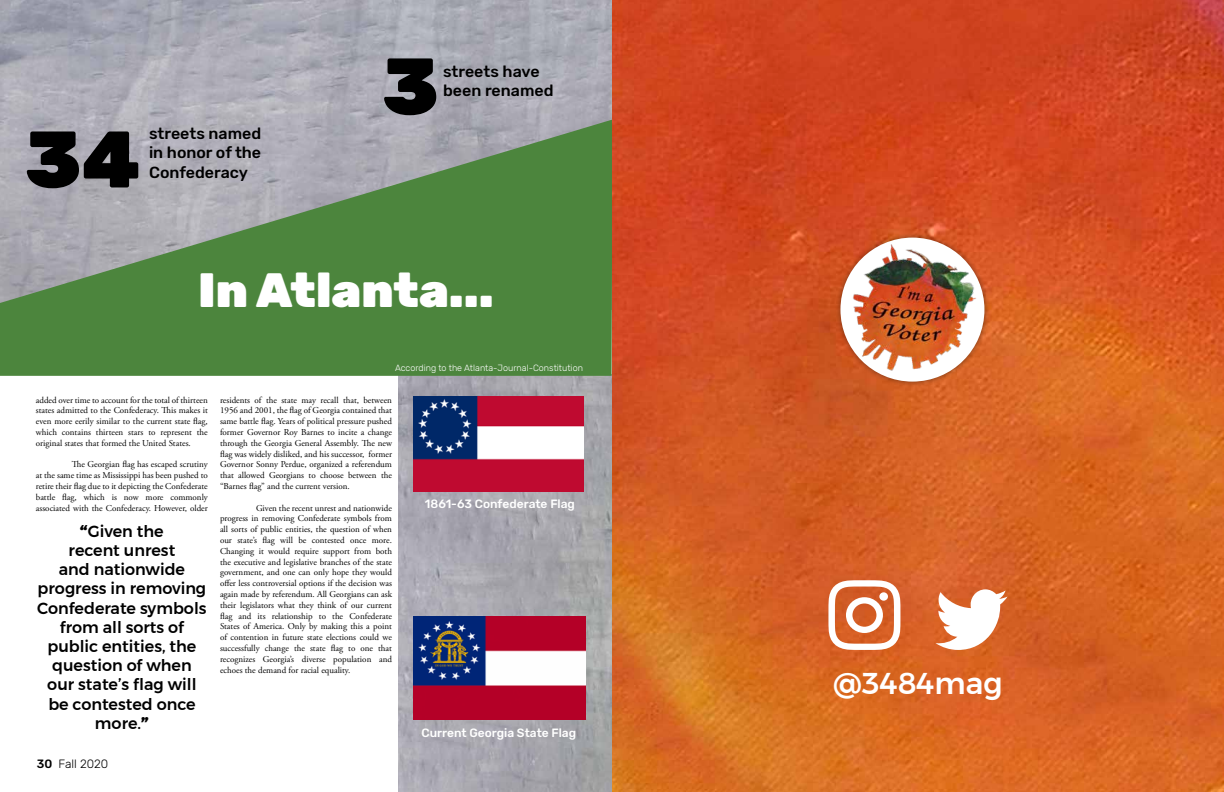
<style>
.page{position:relative;width:1224px;height:792px;background:#fff}
.page>*{position:absolute;margin:0;border:0;box-sizing:border-box;transform-origin:0 0}
.t1{font:900 80px "Rubik";color:#000}
.t2{font:900 48px "Rubik";color:#fff}
.t3{font:500 30px "Montserrat";color:#fff}
.t4{font:500 16px/19.2px "Montserrat";color:#000;text-align:center}
.t5{font:500 16px/19.2px "Rubik";color:#000}
.t6{font:500 12px "Rubik";color:#fff}
.t7{font:300 12px "Rubik";color:#000}
.t8{font:9px/10.8px "Adobe Garamond Pro";color:#000;text-align:justify}
.t9{font:300 9px "Rubik";color:#fff}
.s1{font-weight:900}
.s2{font-weight:500}
</style>
<div class="page">
<img style="left:398px;top:376px;width:214px;height:416px">
<img style="left:0;top:0;width:612px;height:120px">
<svg style="left:0;top:120px;width:612px;height:256px;background:#6e9267"></svg>
<img style="left:612px;top:0;width:612px;height:792px">
<div style="left:835px;top:232px;width:155px;height:155px;background:#000;opacity:.4"></div>
<div style="left:840px;top:238px;width:144px;height:144px;background:#fff;border-radius:50%"></div>
<svg style="left:936px;top:589px;width:72px;height:61px"></svg>
<svg style="left:828px;top:580px;width:72px;height:70px"></svg>
<img style="left:833px;top:242px;width:162px;height:132px">
<img style="left:414px;top:396px;width:170px;height:95px">
<img style="left:413px;top:616px;width:173px;height:104px">
<h1 class="t1" style="left:25px;top:112px;width:117px">34</h1>
<h3 class="t5" style="left:149px;top:124px;width:114px">streets named</h3>
<h3 class="t5" style="left:149px;top:144px;width:114px">in honor of the<br>Confederacy</h3>
<h1 class="t1" style="left:382px;top:39px;width:58px">3</h1>
<h3 class="t5" style="left:443px;top:62px;width:112px">streets have been renamed</h3>
<h2 class="t2" style="left:198px;top:262px;width:297px">In Atlanta...</h2>
<p class="t8" style="left:36px;top:395px;width:174px">added over time to account for the total of thirteen states admitted to the Confederacy. This makes it even more eerily similar to the current state flag, which contains thirteen stars to represent the original states that formed the United States.</p>
<p class="t8" style="left:36px;top:460px;width:174px;text-indent:36px">The Georgian flag has escaped scrutiny at the same time as Mississippi has been pushed to retire their flag due to it depicting the Confederate battle flag, which is now more commonly associated with the Confederacy. However, older</p>
<h3 class="t4" style="left:37px;top:521px;width:171px"><span class="s1">“</span>Given the<br>recent unrest<br>and nationwide progress in removing<br>Confederate symbols from all sorts of public entities, the question of when our state’s flag will be contested once more.<span class="s1">”</span></h3>
<h3 class="t7" style="left:37px;top:757px;width:73px"><span class="s2">30</span> Fall 2020</h3>
<p class="t9" style="left:395px;top:363px;width:189px">According to the Atlanta-Journal-Constitution</p>
<p class="t8" style="left:220px;top:395px;width:174px">residents of the state may recall that, between 1956 and 2001, the flag of Georgia contained that same battle flag. Years of political pressure pushed former Governor Roy Barnes to incite a change through the Georgia General Assembly. The new flag was widely disliked, and his successor, former Governor Sonny Perdue, organized a referendum that allowed Georgians to choose between the “Barnes flag” and the current version.</p>
<p class="t8" style="left:220px;top:503px;width:174px;text-indent:36px">Given the recent unrest and nationwide progress in removing Confederate symbols from all sorts of public entities, the question of when our state’s flag will be contested once more.<br>Changing it would require support from both the executive and legislative branches of the state government, and one can only hope they would offer less controversial options if the decision was again made by referendum. All Georgians can ask their legislators what they think of our current flag and its relationship to the Confederate States of America. Only by making this a point of contention in future state elections could we successfully change the state flag to one that recognizes Georgia’s diverse population and echoes the demand for racial equality.</p>
<h3 class="t6" style="left:425px;top:497px;width:152px">1861-63 Confederate Flag</h3>
<h3 class="t6" style="left:422px;top:726px;width:156px">Current Georgia State Flag</h3>
<h3 class="t3" style="left:833px;top:660px;width:171px">@3484mag</h3>
</div>
